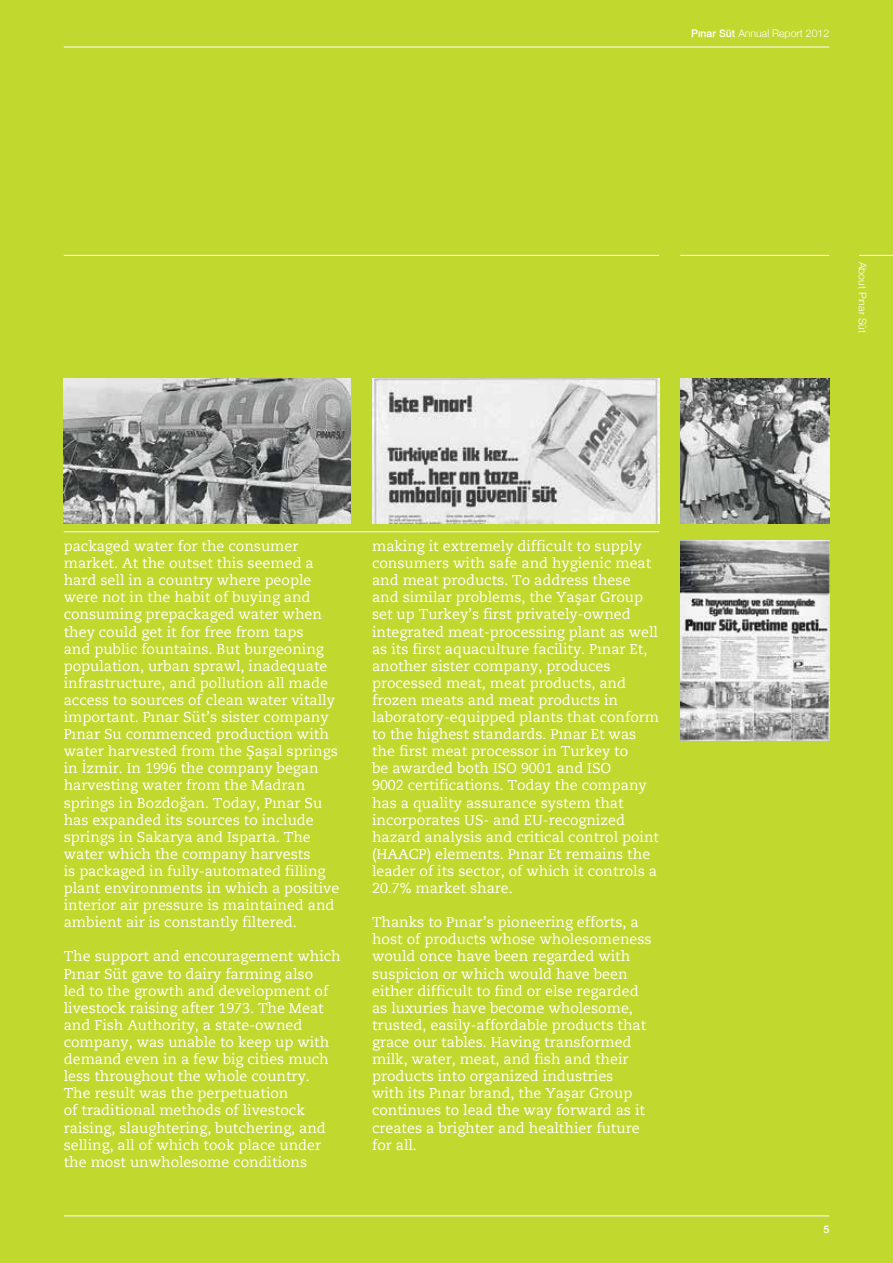
<style>
.page{position:relative;width:893px;height:1263px;background:#c1d82f}
.page>*{position:absolute;margin:0;border:0;box-sizing:border-box;transform-origin:0 0}
.t1{font:14.25px/17.1px "Caecilia Roman";color:#fff}
.t2{font:300 10.5px "Helvetica Neue";color:#fff}
.t3{font:500 10.5px "Helvetica Neue";color:#fff}
.s1{font-weight:500}
</style>
<div class="page">
<hr style="left:64px;top:47px;width:765px;height:1px;background:#fff">
<hr style="left:64px;top:1216px;width:765px;height:1px;background:#fff">
<hr style="left:859px;top:255px;width:34px;height:1px;background:#fff">
<hr style="left:680px;top:255px;width:149px;height:1px;background:#fff">
<hr style="left:64px;top:255px;width:595px;height:1px;background:#fff">
<hr style="left:64px;top:531px;width:595px;height:1px;background:#fff">
<img style="left:64px;top:378px;width:287px;height:145px">
<img style="left:372px;top:378px;width:287px;height:145px">
<img style="left:680px;top:540px;width:149px;height:201px">
<img style="left:680px;top:378px;width:149px;height:145px">
<p class="t2" style="left:691px;top:27px;width:140px"><span class="s1">Pınar Süt</span> Annual Report 2012</p>
<p class="t1" style="left:64px;top:537px;width:277px">packaged water for the consumer market. At the outset this seemed a hard sell in a country where people were not in the habit of buying and consuming prepackaged water when they could get it for free from taps<br>and public fountains. But burgeoning population, urban sprawl, inadequate infrastructure, and pollution all made access to sources of clean water vitally important. Pınar Süt’s sister company Pınar Su commenced production with water harvested from the Şaşal springs in İzmir. In 1996 the company began harvesting water from the Madran springs in Bozdoğan. Today, Pınar Su has expanded its sources to include springs in Sakarya and Isparta. The water which the company harvests<br>is packaged in fully-automated filling plant environments in which a positive interior air pressure is maintained and ambient air is constantly filtered.</p>
<p class="t1" style="left:64px;top:948px;width:278px">The support and encouragement which Pınar Süt gave to dairy farming also<br>led to the growth and development of livestock raising after 1973. The Meat and Fish Authority, a state-owned company, was unable to keep up with demand even in a few big cities much less throughout the whole country.<br>The result was the perpetuation<br>of traditional methods of livestock raising, slaughtering, butchering, and selling, all of which took place under the most unwholesome conditions</p>
<p class="t1" style="left:372px;top:537px;width:289px">making it extremely difficult to supply consumers with safe and hygienic meat and meat products. To address these and similar problems, the Yaşar Group set up Turkey’s first privately-owned integrated meat-processing plant as well as its first aquaculture facility. Pınar Et, another sister company, produces processed meat, meat products, and frozen meats and meat products in laboratory-equipped plants that conform to the highest standards. Pınar Et was the first meat processor in Turkey to<br>be awarded both ISO 9001 and ISO<br>9002 certifications. Today the company has a quality assurance system that incorporates US- and EU-recognized hazard analysis and critical control point (HAACP) elements. Pınar Et remains the leader of its sector, of which it controls a 20.7% market share.</p>
<p class="t1" style="left:372px;top:914px;width:281px">Thanks to Pınar’s pioneering efforts, a host of products whose wholesomeness would once have been regarded with suspicion or which would have been either difficult to find or else regarded as luxuries have become wholesome, trusted, easily-affordable products that grace our tables. Having transformed milk, water, meat, and fish and their products into organized industries<br>with its Pınar brand, the Yaşar Group continues to lead the way forward as it creates a brighter and healthier future for all.</p>
<p class="t2" style="left:869px;top:262px;width:73px;rotate:90deg">About Pınar Süt</p>
<p class="t3" style="left:823px;top:1223px;width:7px">5</p>
</div>
